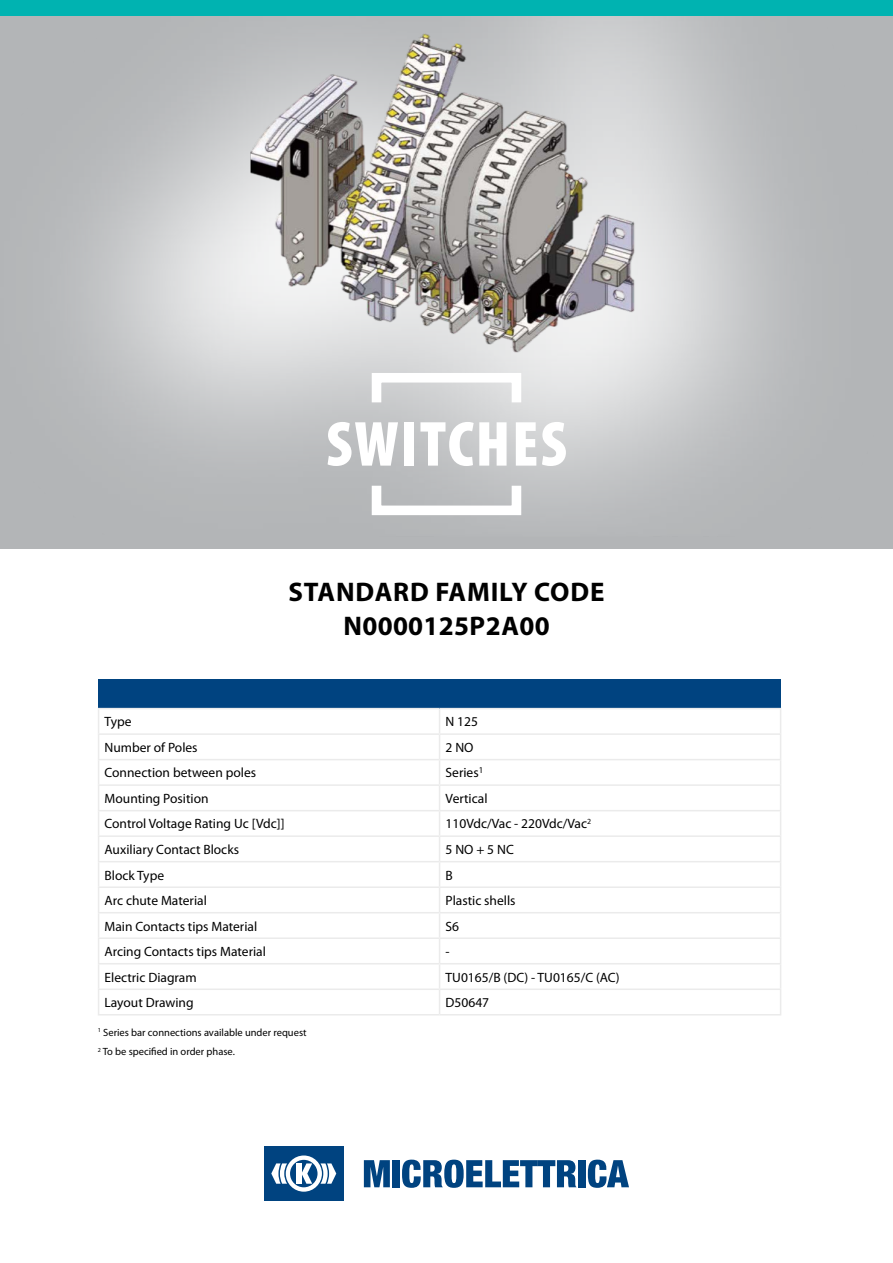
<style>
.page{position:relative;width:893px;height:1263px;background:#fff}
.page>*{position:absolute;margin:0;border:0;box-sizing:border-box;transform-origin:0 0}
.t1{font:900 condensed 64.2px "Myriad Pro";letter-spacing:.03em;color:#fff}
.t2{font:700 27px/34.2px "Myriad Pro";letter-spacing:.02em;color:#000;text-align:center}
.t3{font:13.5px "Myriad Pro";color:#000}
.t4{font:10.5px/19.5px "Myriad Pro";color:#000}
</style>
<div class="page">
<div style="left:0;top:0;width:893px;height:549px;background:#b3b5b7"></div>
<img style="left:0;top:15px;width:893px;height:501px">
<div style="left:264px;top:1146px;width:80px;height:55px;background:#004380"></div>
<svg style="left:271px;top:1155px;width:65px;height:37px"></svg>
<svg style="left:364px;top:1160px;width:26px;height:27px"></svg>
<div style="left:393px;top:1160px;width:7px;height:27px;background:#004380"></div>
<svg style="left:402px;top:1159px;width:174px;height:29px"></svg>
<div style="left:578px;top:1160px;width:8px;height:27px;background:#004380"></div>
<svg style="left:588px;top:1159px;width:41px;height:29px"></svg>
<div style="left:372px;top:481px;width:149px;height:34px;border:10px solid #fff"></div>
<div style="left:372px;top:373px;width:149px;height:34px;border:10px solid #fff"></div>
<div style="left:0;top:0;width:893px;height:15px;background:#00b3b1"></div>
<div style="left:99px;top:680px;width:682px;height:29px;background:#004380"></div>
<hr style="left:98px;top:708px;width:342px;height:1px;background:#ebebeb">
<hr style="left:440px;top:708px;width:341px;height:1px;background:#ebebeb">
<hr style="left:98px;top:733px;width:342px;height:2px;background:#ebebeb">
<hr style="left:440px;top:733px;width:341px;height:2px;background:#ebebeb">
<hr style="left:98px;top:759px;width:342px;height:1px;background:#ebebeb">
<hr style="left:440px;top:759px;width:341px;height:1px;background:#ebebeb">
<hr style="left:98px;top:784px;width:342px;height:2px;background:#ebebeb">
<hr style="left:440px;top:784px;width:341px;height:2px;background:#ebebeb">
<hr style="left:98px;top:810px;width:342px;height:1px;background:#ebebeb">
<hr style="left:440px;top:810px;width:341px;height:1px;background:#ebebeb">
<hr style="left:98px;top:835px;width:342px;height:2px;background:#ebebeb">
<hr style="left:440px;top:835px;width:341px;height:2px;background:#ebebeb">
<hr style="left:98px;top:861px;width:342px;height:1px;background:#ebebeb">
<hr style="left:440px;top:861px;width:341px;height:1px;background:#ebebeb">
<hr style="left:98px;top:886px;width:342px;height:2px;background:#ebebeb">
<hr style="left:440px;top:886px;width:341px;height:2px;background:#ebebeb">
<hr style="left:98px;top:912px;width:342px;height:1px;background:#ebebeb">
<hr style="left:440px;top:912px;width:341px;height:1px;background:#ebebeb">
<hr style="left:98px;top:937px;width:342px;height:2px;background:#ebebeb">
<hr style="left:440px;top:937px;width:341px;height:2px;background:#ebebeb">
<hr style="left:98px;top:963px;width:342px;height:1px;background:#ebebeb">
<hr style="left:440px;top:963px;width:341px;height:1px;background:#ebebeb">
<hr style="left:98px;top:988px;width:342px;height:2px;background:#ebebeb">
<svg style="left:98px;top:709px;width:1px;height:305px"></svg>
<hr style="left:440px;top:988px;width:341px;height:2px;background:#ebebeb">
<svg style="left:439px;top:709px;width:1px;height:305px"></svg>
<svg style="left:780px;top:709px;width:1px;height:305px"></svg>
<hr style="left:98px;top:1014px;width:342px;height:1px;background:#ebebeb">
<hr style="left:440px;top:1014px;width:341px;height:1px;background:#ebebeb">
<img style="left:237px;top:23px;width:414px;height:338px">
<h1 class="t1" style="left:326px;top:408px;width:242px">SWITCHES</h1>
<h2 class="t2" style="left:288px;top:575px;width:318px">STANDARD FAMILY CODE<br>N0000125P2A00</h2>
<p class="t3" style="left:105px;top:714px;width:28px">Type</p>
<p class="t3" style="left:446px;top:714px;width:34px">N 125</p>
<p class="t3" style="left:105px;top:740px;width:95px">Number of Poles</p>
<p class="t3" style="left:446px;top:740px;width:29px">2 NO</p>
<p class="t3" style="left:105px;top:765px;width:153px">Connection between poles</p>
<p class="t3" style="left:446px;top:765px;width:39px">Series<sup>1</sup></p>
<p class="t3" style="left:105px;top:791px;width:106px">Mounting Position</p>
<p class="t3" style="left:446px;top:791px;width:43px">Vertical</p>
<p class="t3" style="left:105px;top:816px;width:182px">Control Voltage Rating Uc [Vdc]]</p>
<p class="t3" style="left:446px;top:816px;width:147px">110Vdc/Vac - 220Vdc/Vac<sup>2</sup></p>
<p class="t3" style="left:105px;top:842px;width:136px">Auxiliary Contact Blocks</p>
<p class="t3" style="left:446px;top:842px;width:70px">5 NO + 5 NC</p>
<p class="t3" style="left:105px;top:868px;width:61px">Block Type</p>
<p class="t3" style="left:446px;top:868px;width:9px">B</p>
<p class="t3" style="left:105px;top:893px;width:104px">Arc chute Material</p>
<p class="t3" style="left:446px;top:893px;width:72px">Plastic shells</p>
<p class="t3" style="left:105px;top:919px;width:154px">Main Contacts tips Material</p>
<p class="t3" style="left:446px;top:919px;width:15px">S6</p>
<p class="t3" style="left:105px;top:944px;width:163px">Arcing Contacts tips Material</p>
<p class="t3" style="left:446px;top:944px;width:6px">-</p>
<p class="t3" style="left:105px;top:970px;width:94px">Electric Diagram</p>
<p class="t3" style="left:446px;top:970px;width:176px">TU0165/B (DC) - TU0165/C (AC)</p>
<p class="t3" style="left:105px;top:995px;width:91px">Layout Drawing</p>
<p class="t3" style="left:446px;top:995px;width:45px">D50647</p>
<p class="t4" style="left:98px;top:1023px;width:210px"><sup>1</sup> Series bar connections available under request<br><sup>2</sup> To be specified in order phase.</p>
</div>
